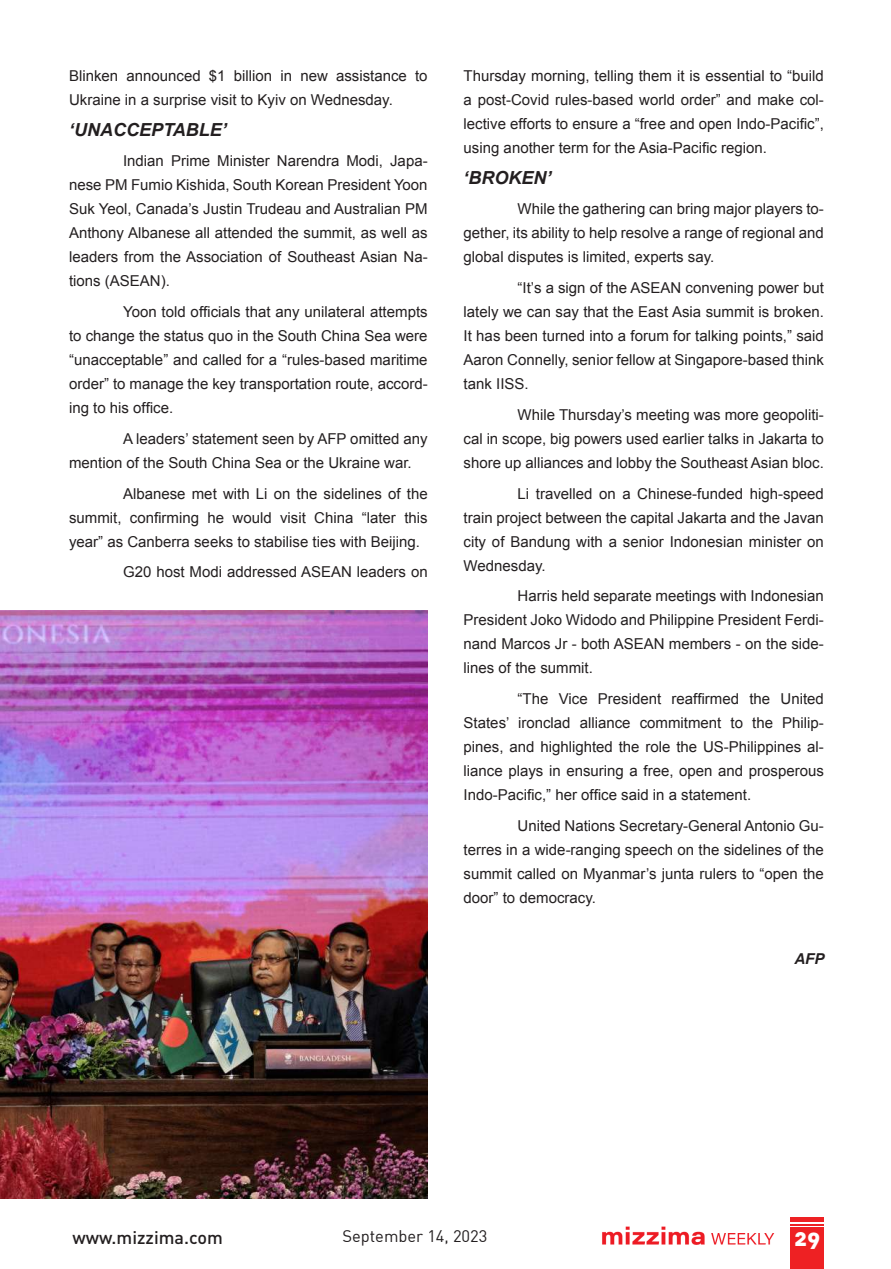
<style>
.page{position:relative;width:891px;height:1269px;background:#fff}
.page>*{position:absolute;margin:0;border:0;box-sizing:border-box;transform-origin:0 0}
.t1{font:22.5px "DIN Black Alternate";color:#fff}
.t2{font:italic 700 18px "Arial";color:#231f20}
.t3{font:500 18px "DIN";color:#231f20}
.t4{font:16.5px "DIN";color:#231f20}
.t5{font:15px/24px "Arial";color:#231f20;text-align:justify}
.t6{font:italic 700 15px "Arial";color:#231f20}
</style>
<div class="page">
<img style="left:602px;top:1226px;width:173px;height:19px">
<hr style="left:791px;top:1217px;width:33px;height:4px;background:#ee2123">
<hr style="left:791px;top:1224px;width:33px;height:2px;background:#ee2123">
<div style="left:791px;top:1228px;width:33px;height:41px;background:#ee2123"></div>
<img style="left:0;top:611px;width:428px;height:588px">
<p class="t5" style="left:69px;top:64px;width:360px">Blinken announced $1 billion in new assistance to<br>Ukraine in a surprise visit to Kyiv on Wednesday.</p>
<p class="t2" style="left:69px;top:118px;width:159px">‘UNACCEPTABLE’</p>
<p class="t5" style="left:69px;top:149px;width:360px;text-indent:54px">Indian Prime Minister Narendra Modi, Japa&shy;nese PM Fumio Kishida, South Korean President Yoon Suk Yeol, Canada’s Justin Trudeau and Australian PM Anthony Albanese all attended the summit, as well as leaders from the Association of Southeast Asian Na&shy;tions (ASEAN).</p>
<p class="t5" style="left:69px;top:300px;width:360px;text-indent:54px">Yoon told officials that any unilateral attempts to change the status quo in the South China Sea were “unacceptable” and called for a “rules-based maritime order” to manage the key transportation route, accord&shy;ing to his office.</p>
<p class="t5" style="left:69px;top:427px;width:360px;text-indent:54px">A leaders’ statement seen by AFP omitted any mention of the South China Sea or the Ukraine war.</p>
<p class="t5" style="left:69px;top:482px;width:360px;text-indent:54px">Albanese met with Li on the sidelines of the summit, confirming he would visit China “later this year” as Canberra seeks to stabilise ties with Beijing.</p>
<p class="t5" style="left:123px;top:560px;width:306px">G20 host Modi addressed ASEAN leaders on</p>
<p class="t5" style="left:464px;top:64px;width:362px">Thursday morning, telling them it is essential to “build a post-Covid rules-based world order” and make col&shy;lective efforts to ensure a “free and open Indo-Pacific”, using another term for the Asia-Pacific region.</p>
<p class="t2" style="left:464px;top:166px;width:90px">‘BROKEN’</p>
<p class="t5" style="left:464px;top:197px;width:362px;text-indent:54px">While the gathering can bring major players to&shy;gether, its ability to help resolve a range of regional and global disputes is limited, experts say.</p>
<p class="t5" style="left:464px;top:276px;width:362px;text-indent:54px">“It’s a sign of the ASEAN convening power but lately we can say that the East Asia summit is broken.<br>It has been turned into a forum for talking points,” said Aaron Connelly, senior fellow at Singapore-based think tank IISS.</p>
<p class="t5" style="left:464px;top:403px;width:362px;text-indent:54px">While Thursday’s meeting was more geopoliti&shy;cal in scope, big powers used earlier talks in Jakarta to shore up alliances and lobby the Southeast Asian bloc.</p>
<p class="t5" style="left:464px;top:482px;width:362px;text-indent:54px">Li travelled on a Chinese-funded high-speed train project between the capital Jakarta and the Javan city of Bandung with a senior Indonesian minister on Wednesday.</p>
<p class="t5" style="left:464px;top:584px;width:362px;text-indent:54px">Harris held separate meetings with Indonesian President Joko Widodo and Philippine President Ferdi&shy;nand Marcos Jr - both ASEAN members - on the side&shy;lines of the summit.</p>
<p class="t5" style="left:464px;top:687px;width:362px;text-indent:54px">“The Vice President reaffirmed the United States’ ironclad alliance commitment to the Philip&shy;pines, and highlighted the role the US-Philippines al&shy;liance plays in ensuring a free, open and prosperous Indo-Pacific,” her office said in a statement.</p>
<p class="t5" style="left:464px;top:814px;width:362px;text-indent:54px">United Nations Secretary-General Antonio Gu&shy;terres in a wide-ranging speech on the sidelines of the summit called on Myanmar’s junta rulers to “open the door” to democracy.</p>
<p class="t6" style="left:794px;top:949px;width:32px">AFP</p>
<p class="t3" style="left:72px;top:1226px;width:152px">www.mizzima.com</p>
<p class="t4" style="left:343px;top:1226px;width:146px">September 14, 2023</p>
<h1 class="t1" style="left:794px;top:1223px;width:27px">29</h1>
</div>
